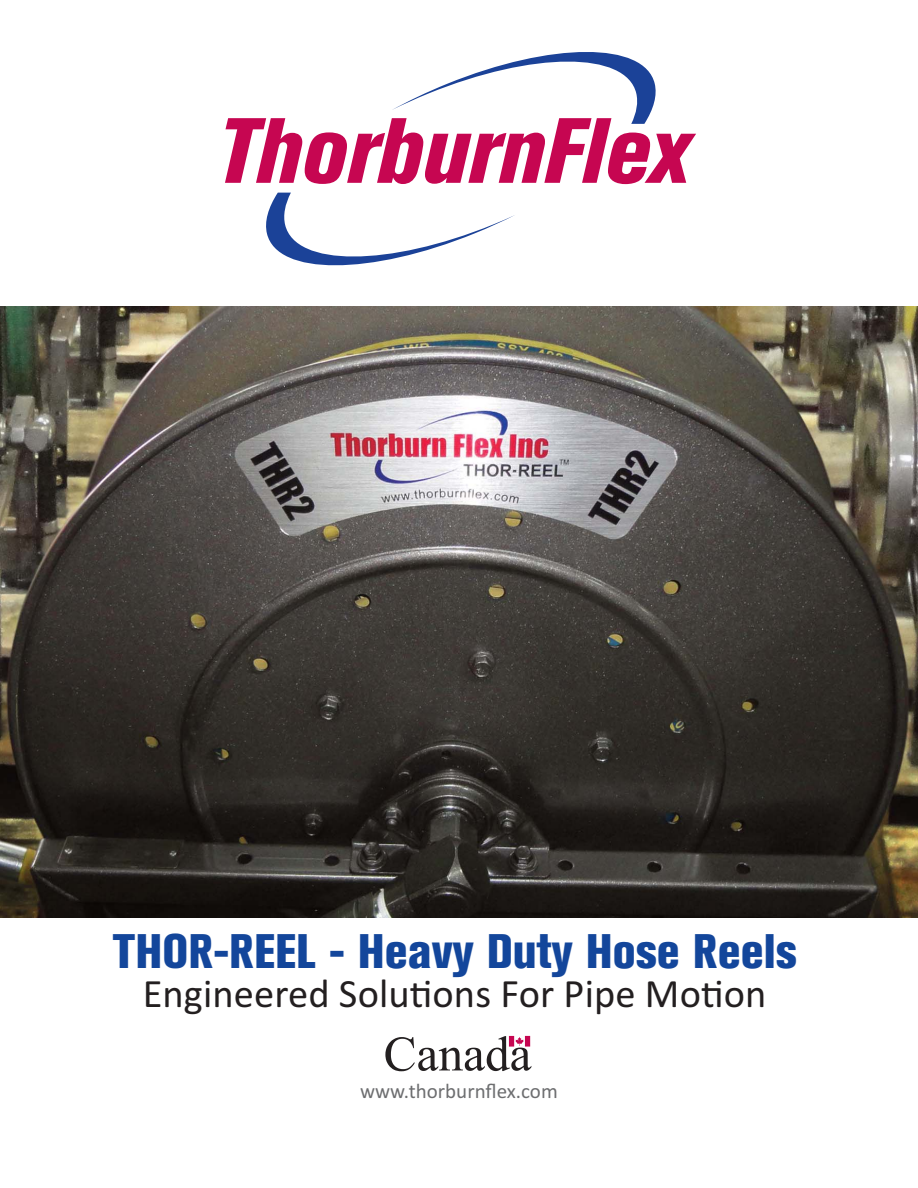
<style>
.page{position:relative;width:918px;height:1188px;background:#fff}
.page>*{position:absolute;margin:0;border:0;box-sizing:border-box;transform-origin:0 0}
.t1{font:800 condensed 48px "Akzidenz Grotesk BQ";color:#13469b}
.t2{font:40.5px "Calibri";letter-spacing:.005em;color:#231f20}
.t3{font:21px "Calibri";color:#6d6e70}
</style>
<div class="page">
<svg style="left:225px;top:52px;width:471px;height:132px"></svg>
<svg style="left:266px;top:193px;width:249px;height:72px"></svg>
<img style="left:1px;top:307px;width:917px;height:611px">
<svg style="left:385px;top:1036px;width:146px;height:35px"></svg>
<p class="t1" style="left:112px;top:923px;width:686px">THOR-REEL - Heavy Duty Hose Reels</p>
<p class="t2" style="left:143px;top:979px;width:625px">Engineered Solu-ons For Pipe Mo-on</p>
<p class="t3" style="left:360px;top:1084px;width:199px">www.thorburnflex.com</p>
</div>
